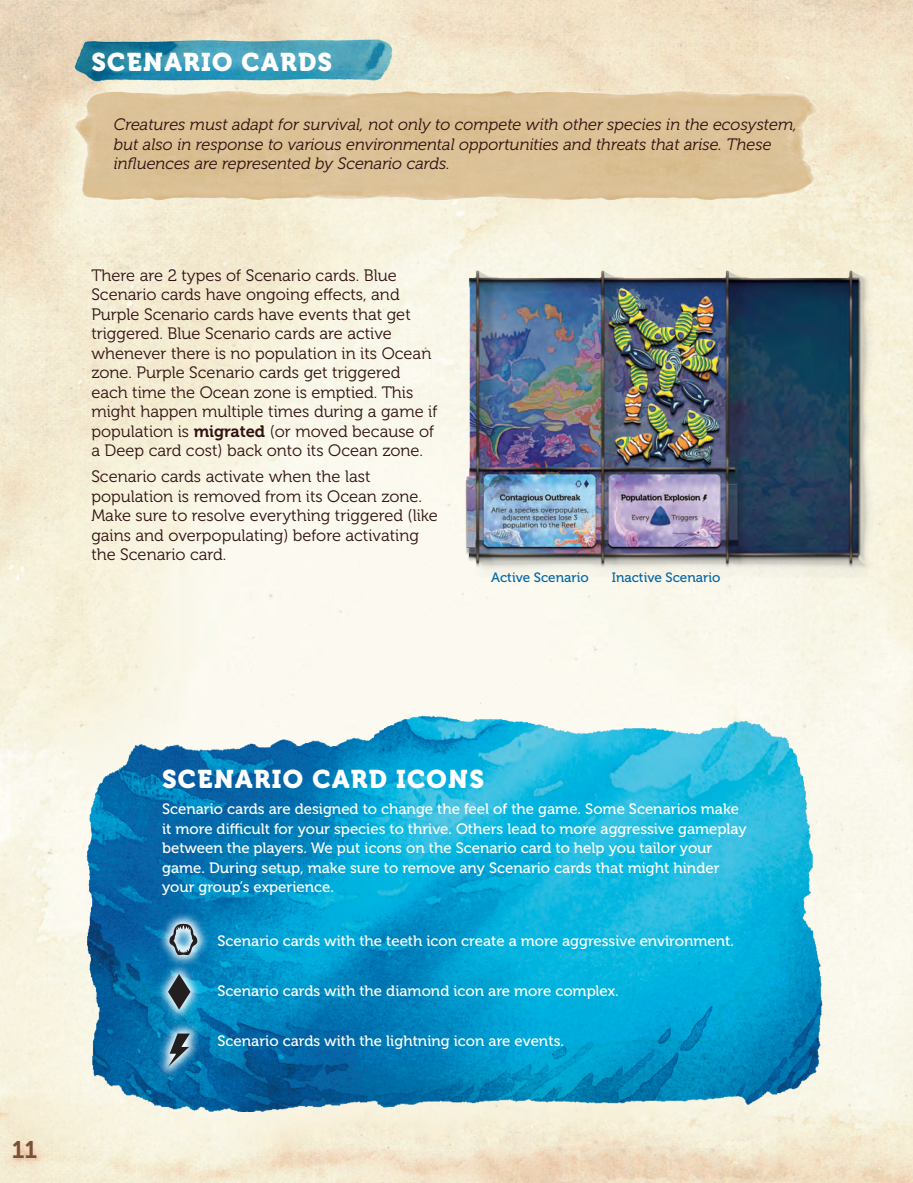
<style>
.page{position:relative;width:913px;height:1183px;background:#fff}
.page>*{position:absolute;margin:0;border:0;box-sizing:border-box;transform-origin:0 0}
.Body_1{font:25.5px "Museo 900";letter-spacing:.05em;color:#fff}
.Body_1-2{font:24px "Museo 700";color:#7a5137}
.Body_1-3{font:16.5px/19.5px "Museo 300";color:#2f1110}
.Body_1-4{font:italic 16.5px/19.5px "Museo 300";color:#2f1110}
.Body_1-5{font:15px/19.5px "Museo 500";color:#fff}
.bullets_2{font:15px "Museo 500";color:#fff}
.t1{font:13.5px "Museo 500";color:#0166a5}
.s1{font-family:"Museo 700"}
</style>
<div class="page">
<img style="left:60px;top:82px;width:774px;height:128px">
<img style="left:60px;top:32px;width:352px;height:55px">
<img style="left:79px;top:710px;width:751px;height:404px">
<img style="left:447px;top:261px;width:429px;height:317px">
<svg style="left:157px;top:911px;width:53px;height:57px;background:#2083b9"></svg>
<svg style="left:168px;top:923px;width:31px;height:32px"></svg>
<svg style="left:156px;top:962px;width:47px;height:60px;background:#188cbf"></svg>
<svg style="left:168px;top:974px;width:22px;height:36px"></svg>
<svg style="left:156px;top:1021px;width:46px;height:58px;background:#1c83b6"></svg>
<svg style="left:168px;top:1034px;width:22px;height:33px"></svg>
<p class="Body_1" style="left:91px;top:47px;width:242px">SCENARIO CARDS</p>
<p class="Body_1-4" style="left:114px;top:115px;width:685px">Creatures must adapt for survival, not only to compete with other species in the ecosystem, but also in response to various environmental opportunities and threats that arise. These influences are represented by Scenario cards.</p>
<p class="Body_1-3" style="left:91px;top:266px;width:348px">There are 2 types of Scenario cards. Blue Scenario cards have ongoing effects, and Purple Scenario cards have events that get triggered. Blue Scenario cards are active whenever there is no population in its Ocean zone. Purple Scenario cards get triggered each time the Ocean zone is emptied. This might happen multiple times during a game if population is <span class="s1">migrated</span> (or moved because of a Deep card cost) back onto its Ocean zone.</p>
<p class="Body_1-3" style="left:91px;top:467px;width:348px">Scenario cards activate when the last population is removed from its Ocean zone.<br>Make sure to resolve everything triggered (like gains and overpopulating) before activating the Scenario card.</p>
<p class="t1" style="left:491px;top:570px;width:99px">Active Scenario</p>
<p class="t1" style="left:612px;top:570px;width:110px">Inactive Scenario</p>
<p class="Body_1-2" style="left:12px;top:1136px;width:27px">11</p>
<p class="Body_1" style="left:162px;top:765px;width:323px">SCENARIO CARD ICONS</p>
<p class="Body_1-5" style="left:162px;top:800px;width:586px">Scenario cards are designed to change the feel of the game. Some Scenarios make it more difficult for your species to thrive. Others lead to more aggressive gameplay between the players. We put icons on the Scenario card to help you tailor your game. During setup, make sure to remove any Scenario cards that might hinder your group’s experience.</p>
<p class="bullets_2" style="left:218px;top:933px;width:518px">Scenario cards with the teeth icon create a more aggressive environment.</p>
<p class="bullets_2" style="left:218px;top:983px;width:403px">Scenario cards with the diamond icon are more complex.</p>
<p class="bullets_2" style="left:218px;top:1033px;width:348px">Scenario cards with the lightning icon are events.</p>
</div>
